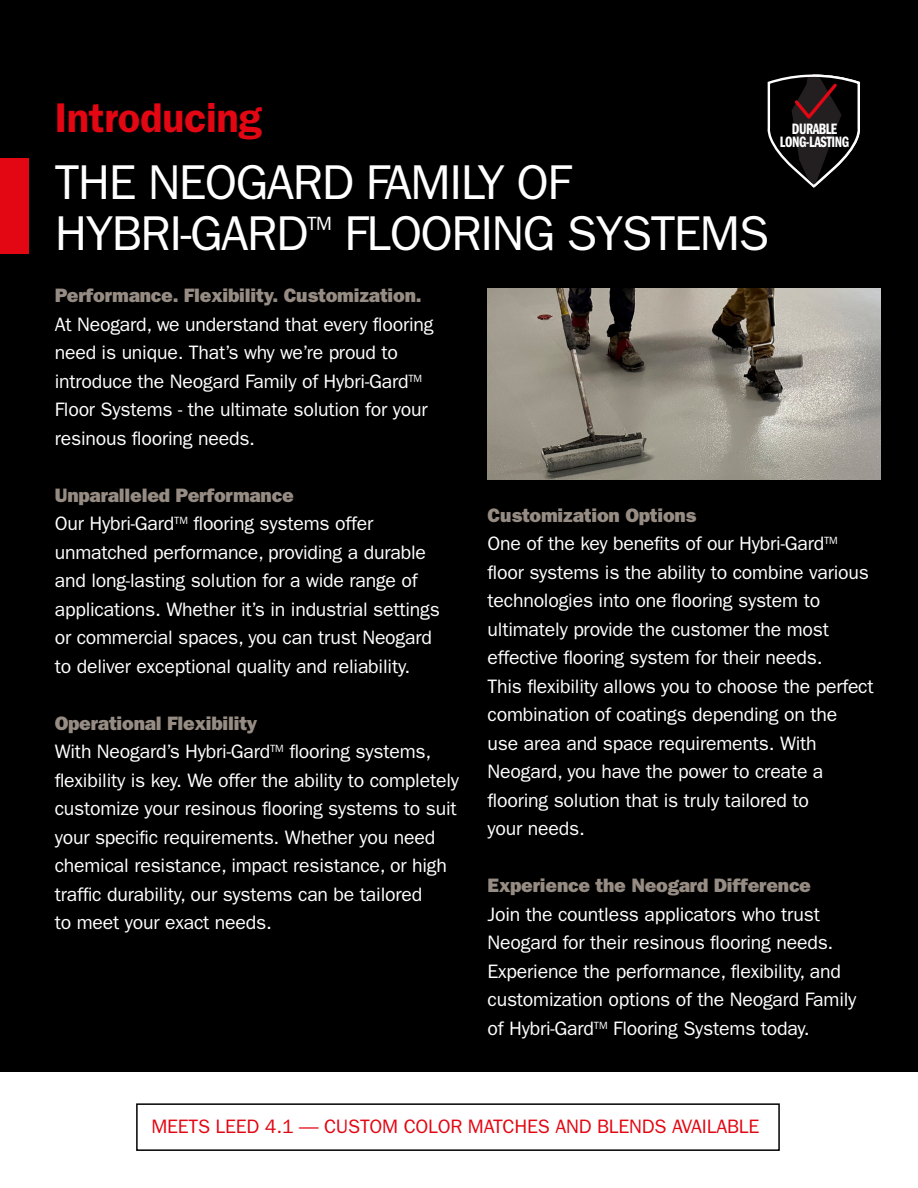
<style>
.page{position:relative;width:918px;height:1188px;background:#fff}
.page>*{position:absolute;margin:0;border:0;box-sizing:border-box;transform-origin:0 0}
.t1{font:49.05px/51px "ITC Franklin Gothic Std";letter-spacing:-.03em;color:#fff}
.t2{font:600 41.7px "ITC Franklin Gothic Std";letter-spacing:-.01em;color:#e30613}
.t3{font:19.5px/28.5px "ITC Franklin Gothic Std";letter-spacing:-.01em;color:#fff}
.t4{font:19.5px "ITC Franklin Gothic Std Hvy";letter-spacing:-.01em;color:#968c83}
.t5{font:19.5px "ITC Franklin Gothic Std";letter-spacing:-.01em;color:#e30613}
.t6{font:19.2px "ITC Franklin Gothic Std";color:#fff}
.t7{font:15.6px "ITC Franklin Gothic Std Dm Cp";letter-spacing:-.03em;color:#fff}
</style>
<div class="page">
<div style="left:0;top:0;width:918px;height:1071px;background:#000"></div>
<div style="left:0;top:159px;width:29px;height:95px;background:#e30613"></div>
<img style="left:488px;top:289px;width:392px;height:191px">
<svg style="left:767px;top:74px;width:93px;height:114px"></svg>
<div style="left:136px;top:1103px;width:644px;height:48px;border:2px solid #000"></div>
<p class="t2" style="left:55px;top:93px;width:209px">Introducing</p>
<p class="t7" style="left:792px;top:121px;width:47px">DURABLE</p>
<p class="t7" style="left:780px;top:134px;width:71px">LONG-LASTING</p>
<p class="t1" style="left:55px;top:157px;width:518px">THE NEOGARD FAMILY OF<br>HYBRI-GARD</p>
<p class="t6" style="left:307px;top:212px;width:26px">TM</p>
<p class="t1" style="left:345px;top:208px;width:426px">FLOORING SYSTEMS</p>
<p class="t4" style="left:55px;top:284px;width:368px">Performance. Flexibility. Customization.</p>
<p class="t3" style="left:55px;top:310px;width:380px">At Neogard, we understand that every flooring need is unique. That’s why we’re proud to introduce the Neogard Family of Hybri-Gard<sup>TM </sup>Floor Systems - the ultimate solution for your resinous flooring needs.</p>
<p class="t4" style="left:55px;top:484px;width:241px">Unparalleled Performance</p>
<p class="t3" style="left:55px;top:510px;width:387px">Our Hybri-Gard<sup>TM</sup> flooring systems offer unmatched performance, providing a durable and long-lasting solution for a wide range of applications. Whether it’s in industrial settings or commercial spaces, you can trust Neogard to deliver exceptional quality and reliability.</p>
<p class="t4" style="left:55px;top:712px;width:204px">Operational Flexibility</p>
<p class="t3" style="left:55px;top:738px;width:406px">With Neogard’s Hybri-Gard<sup>TM</sup> flooring systems, flexibility is key. We offer the ability to completely customize your resinous flooring systems to suit your specific requirements. Whether you need chemical resistance, impact resistance, or high traffic durability, our systems can be tailored<br>to meet your exact needs.</p>
<p class="t4" style="left:488px;top:504px;width:210px">Customization Options</p>
<p class="t3" style="left:488px;top:530px;width:388px">One of the key benefits of our Hybri-Gard<sup>TM </sup>floor systems is the ability to combine various technologies into one flooring system to ultimately provide the customer the most effective flooring system for their needs.<br>This flexibility allows you to choose the perfect combination of coatings depending on the<br>use area and space requirements. With Neogard, you have the power to create a flooring solution that is truly tailored to<br>your needs.</p>
<p class="t4" style="left:488px;top:874px;width:325px">Experience the Neogard Difference</p>
<p class="t3" style="left:488px;top:900px;width:370px">Join the countless applicators who trust Neogard for their resinous flooring needs.<br>Experience the performance, flexibility, and customization options of the Neogard Family of Hybri-Gard<sup>TM</sup> Flooring Systems today.</p>
<p class="t5" style="left:151px;top:1115px;width:609px">MEETS LEED 4.1 — CUSTOM COLOR MATCHES AND BLENDS AVAILABLE</p>
</div>
